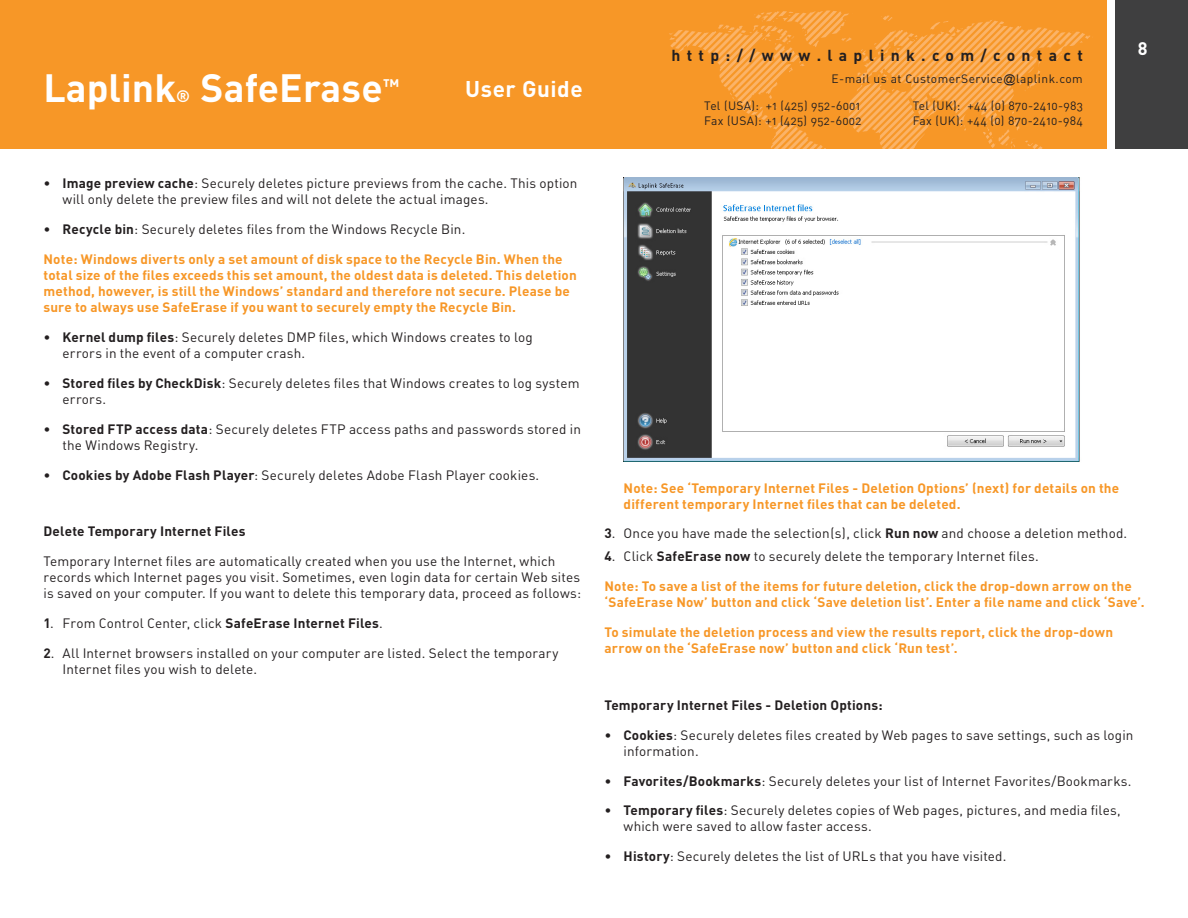
<style>
.page{position:relative;width:1188px;height:918px;background:#fff}
.page>*{position:absolute;margin:0;border:0;box-sizing:border-box;transform-origin:0 0}
.t1{font:700 39px "DIN";color:#fff}
.t2{font:700 22.5px "DIN";letter-spacing:.025em;color:#fff}
.t3{font:700 18px "DIN";color:#fff}
.t4{font:700 16.5px "DIN";color:#fff}
.t5{font:700 15.75px "DIN";letter-spacing:.4em;color:#231f20}
.t6{font:13.5px/16.2px "DIN Regular Alternate";letter-spacing:.01em;color:#231f20}
.t7{font:700 13.5px/16.2px "DIN";letter-spacing:.015em;color:#f79727}
.t8{font:700 13.5px "DIN";letter-spacing:.01em;color:#231f20}
.t9{font:12px/14.4px "DIN Regular Alternate";letter-spacing:.025em;color:#231f20}
.s1{font-family:"DIN";font-weight:700}
.s2{font-family:"Arial"}
</style>
<div class="page">
<div style="left:0;top:0;width:1107px;height:148px;background:#f79727"></div>
<svg style="left:669px;top:10px;width:424px;height:139px"></svg>
<div style="left:1116px;top:0;width:72px;height:148px;background:#3f3f40"></div>
<img style="left:624px;top:177px;width:456px;height:285px">
<h1 class="t1" style="left:44px;top:63px;width:134px">Laplink</h1>
<p class="t4" style="left:176px;top:86px;width:15px">®</p>
<h1 class="t1" style="left:201px;top:63px;width:201px">SafeErase<sup>™</sup></h1>
<h2 class="t2" style="left:465px;top:74px;width:119px">User Guide</h2>
<p class="t6" style="left:63px;top:175px;width:516px;text-indent:-19px">• <span class="s1">Image preview cache</span>: Securely deletes picture previews from the cache. This option will only delete the preview files and will not delete the actual images.</p>
<p class="t6" style="left:44px;top:220px;width:423px">• <span class="s1">Recycle bin</span>: Securely deletes files from the Windows Recycle Bin.</p>
<p class="t7" style="left:44px;top:250px;width:535px">Note: Windows diverts only a set amount of disk space to the Recycle Bin. When the total size of the files exceeds this set amount, the oldest data is deleted. This deletion method, however, is still the Windows’ standard and therefore not secure. Please be sure to always use SafeErase if you want to securely empty the Recycle Bin.</p>
<p class="t6" style="left:63px;top:328px;width:472px;text-indent:-19px">• <span class="s1">Kernel dump files</span>: Securely deletes DMP files, which Windows creates to log errors in the event of a computer crash.</p>
<p class="t6" style="left:63px;top:374px;width:519px;text-indent:-19px">• <span class="s1">Stored files by CheckDisk</span>: Securely deletes files that Windows creates to log system errors.</p>
<p class="t6" style="left:63px;top:420px;width:520px;text-indent:-19px">• <span class="s1">Stored FTP access data</span>: Securely deletes FTP access paths and passwords stored in the Windows Registry.</p>
<p class="t6" style="left:44px;top:466px;width:497px">• <span class="s1">Cookies by Adobe Flash Player</span>: Securely deletes Adobe Flash Player cookies.</p>
<p class="t8" style="left:44px;top:523px;width:204px">Delete Temporary Internet Files</p>
<p class="t6" style="left:44px;top:553px;width:539px">Temporary Internet files are automatically created when you use the Internet, which records which Internet pages you visit. Sometimes, even login data for certain Web sites is saved on your computer. If you want to delete this temporary data, proceed as follows:</p>
<p class="t6" style="left:44px;top:615px;width:341px"><span class="s1">1</span>. From Control Center, click <span class="s1">SafeErase Internet Files</span>.</p>
<p class="t6" style="left:63px;top:644px;width:497px;text-indent:-19px"><span class="s1">2</span>. All Internet browsers installed on your computer are listed. Select the temporary<br>Internet files you wish to delete.</p>
<p class="t5" style="left:671px;top:45px;width:413px">http://www.laplink.com/contact</p>
<p class="t9" style="left:831px;top:71px;width:253px">E-mail us at CustomerService<span class="s2">@</span>laplink.com</p>
<p class="t9" style="left:704px;top:98px;width:159px">Tel (USA): +1 (425) 952-6001<br>Fax (USA): +1 (425) 952-6002</p>
<p class="t9" style="left:913px;top:98px;width:172px">Tel (UK): +44 (0) 870-2410-983<br>Fax (UK): +44 (0) 870-2410-984</p>
<h3 class="t3" style="left:1138px;top:37px;width:11px">8</h3>
<p class="t7" style="left:624px;top:479px;width:497px">Note: See ‘Temporary Internet Files - Deletion Options’ (next) for details on the different temporary Internet files that can be deleted.</p>
<p class="t6" style="left:604px;top:525px;width:524px"><span class="s1">3</span>. Once you have made the selection(s), click <span class="s1">Run now</span> and choose a deletion method.</p>
<p class="t6" style="left:604px;top:548px;width:436px"><span class="s1">4</span>. Click <span class="s1">SafeErase now</span> to securely delete the temporary Internet files.</p>
<p class="t7" style="left:604px;top:578px;width:542px">Note: To save a list of the items for future deletion, click the drop-down arrow on the ‘SafeErase Now’ button and click ‘Save deletion list’. Enter a file name and click ‘Save’.</p>
<p class="t7" style="left:604px;top:624px;width:510px">To simulate the deletion process and view the results report, click the drop-down arrow on the ‘SafeErase now’ button and click ‘Run test’.</p>
<p class="t8" style="left:604px;top:696px;width:280px">Temporary Internet Files - Deletion Options:</p>
<p class="t6" style="left:624px;top:726px;width:511px;text-indent:-19px">• <span class="s1">Cookies</span>: Securely deletes files created by Web pages to save settings, such as login information.</p>
<p class="t6" style="left:604px;top:772px;width:529px">• <span class="s1">Favorites/Bookmarks</span>: Securely deletes your list of Internet Favorites/Bookmarks.</p>
<p class="t6" style="left:624px;top:802px;width:499px;text-indent:-19px">• <span class="s1">Temporary files</span>: Securely deletes copies of Web pages, pictures, and media files, which were saved to allow faster access.</p>
<p class="t6" style="left:604px;top:848px;width:403px">• <span class="s1">History</span>: Securely deletes the list of URLs that you have visited.</p>
</div>
